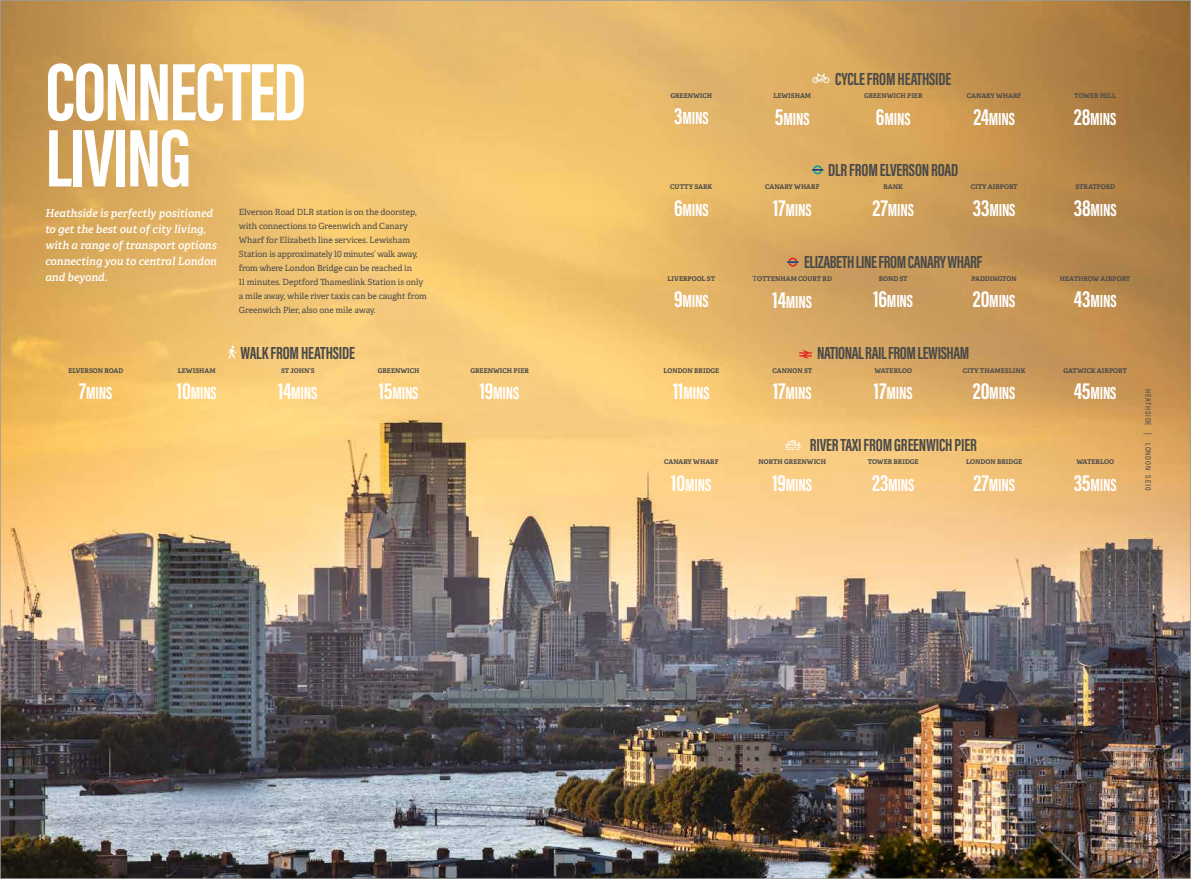
<style>
.page{position:relative;width:1191px;height:879px;background:#fff}
.page>*{position:absolute;margin:0;border:0;box-sizing:border-box;transform-origin:0 0}
.t1{font:700 84px/66px "Acumin Pro Extra Cond";letter-spacing:-.025em;color:#fff}
.t2{font:700 18px "Acumin Pro Extra Cond";letter-spacing:-.01em;color:#fff}
.t3{font:700 18px "Acumin Pro Extra Cond";letter-spacing:-.015em;color:#4a4a49}
.t4{font:italic 600 11px/16px "Adelle";color:#fff}
.t5{font:8.5px/14px "Adelle";letter-spacing:-.005em;color:#4a4a49}
.t6{font:500 8px "Acumin Pro Cond";letter-spacing:.1em;color:#4a4a49}
.t7{font:500 8px "Acumin Pro Cond";color:#fff}
.t8{font:700 6.5px "Adelle";color:#4a4a49}
.s1{font-size:24px}
.s2{font-weight:400;font-size:7px}
</style>
<div class="page">
<img style="left:2px;top:2px;width:1187px;height:875px">
<svg style="left:228px;top:346px;width:8px;height:12px"></svg>
<svg style="left:812px;top:74px;width:17px;height:9px"></svg>
<svg style="left:812px;top:165px;width:11px;height:9px"></svg>
<svg style="left:787px;top:258px;width:11px;height:9px"></svg>
<svg style="left:799px;top:350px;width:13px;height:8px"></svg>
<svg style="left:785px;top:440px;width:15px;height:10px"></svg>
<h1 class="t1" style="left:45px;top:58px;width:262px">CONNECTED<br>LIVING</h1>
<h3 class="t4" style="left:45px;top:205px;width:173px">Heathside is perfectly positioned to get the best out of city living, with a range of transport options connecting you to central London and beyond.</h3>
<p class="t5" style="left:239px;top:205px;width:190px">Elverson Road DLR station is on the doorstep, with connections to Greenwich and Canary Wharf for Elizabeth line services. Lewisham Station is approximately 10 minutes’ walk away, from where London Bridge can be reached in<br>11 minutes. Deptford Thameslink Station is only a mile away, while river taxis can be caught from Greenwich Pier, also one mile away.</p>
<h2 class="t3" style="left:240px;top:342px;width:116px">WALK FROM HEATHSIDE</h2>
<p class="t8" style="left:68px;top:366px;width:57px">ELVERSON ROAD</p>
<h2 class="t2" style="left:79px;top:382px;width:35px"><span class="s1">7</span>MINS</h2>
<p class="t8" style="left:178px;top:366px;width:39px">LEWISHAM</p>
<h2 class="t2" style="left:177px;top:382px;width:42px"><span class="s1">10</span>MINS</h2>
<p class="t8" style="left:281px;top:366px;width:35px">ST JOHN’S</p>
<h2 class="t2" style="left:278px;top:382px;width:41px"><span class="s1">14</span>MINS</h2>
<p class="t8" style="left:378px;top:366px;width:43px">GREENWICH</p>
<h2 class="t2" style="left:379px;top:382px;width:41px"><span class="s1">15</span>MINS</h2>
<p class="t8" style="left:470px;top:366px;width:60px">GREENWICH PIER</p>
<h2 class="t2" style="left:480px;top:382px;width:41px"><span class="s1">19</span>MINS</h2>
<h2 class="t3" style="left:835px;top:67px;width:118px">CYCLE FROM HEATHSIDE</h2>
<p class="t8" style="left:670px;top:91px;width:43px">GREENWICH</p>
<h2 class="t2" style="left:674px;top:107px;width:36px"><span class="s1">3</span>MINS</h2>
<p class="t8" style="left:773px;top:92px;width:39px">LEWISHAM</p>
<h2 class="t2" style="left:775px;top:107px;width:36px"><span class="s1">5</span>MINS</h2>
<p class="t8" style="left:864px;top:92px;width:60px">GREENWICH PIER</p>
<h2 class="t2" style="left:876px;top:107px;width:36px"><span class="s1">6</span>MINS</h2>
<p class="t8" style="left:967px;top:92px;width:56px">CANARY WHARF</p>
<h2 class="t2" style="left:973px;top:107px;width:43px"><span class="s1">24</span>MINS</h2>
<p class="t8" style="left:1074px;top:92px;width:43px">TOWER HILL</p>
<h2 class="t2" style="left:1074px;top:107px;width:44px"><span class="s1">28</span>MINS</h2>
<h2 class="t3" style="left:828px;top:159px;width:132px">DLR FROM ELVERSON ROAD</h2>
<p class="t8" style="left:670px;top:183px;width:44px">CUTTY SARK</p>
<h2 class="t2" style="left:674px;top:199px;width:36px"><span class="s1">6</span>MINS</h2>
<p class="t8" style="left:765px;top:183px;width:56px">CANARY WHARF</p>
<h2 class="t2" style="left:773px;top:199px;width:40px"><span class="s1">17</span>MINS</h2>
<p class="t8" style="left:883px;top:183px;width:21px">BANK</p>
<h2 class="t2" style="left:872px;top:199px;width:43px"><span class="s1">27</span>MINS</h2>
<p class="t8" style="left:970px;top:183px;width:49px">CITY AIRPORT</p>
<h2 class="t2" style="left:973px;top:199px;width:44px"><span class="s1">33</span>MINS</h2>
<p class="t8" style="left:1075px;top:183px;width:41px">STRATFORD</p>
<h2 class="t2" style="left:1073px;top:199px;width:44px"><span class="s1">38</span>MINS</h2>
<h2 class="t3" style="left:804px;top:250px;width:179px">ELIZABETH LINE FROM CANARY WHARF</h2>
<p class="t8" style="left:667px;top:274px;width:49px">LIVERPOOL ST</p>
<h2 class="t2" style="left:674px;top:290px;width:36px"><span class="s1">9</span>MINS</h2>
<p class="t8" style="left:752px;top:275px;width:81px"><span class="s2">T</span>OTTENHAM COURT RD</p>
<h2 class="t2" style="left:772px;top:291px;width:41px"><span class="s1">14</span>MINS</h2>
<p class="t8" style="left:878px;top:274px;width:31px">BOND ST</p>
<h2 class="t2" style="left:873px;top:290px;width:41px"><span class="s1">16</span>MINS</h2>
<p class="t8" style="left:971px;top:274px;width:47px">PADDINGTON</p>
<h2 class="t2" style="left:973px;top:290px;width:44px"><span class="s1">20</span>MINS</h2>
<p class="t8" style="left:1060px;top:274px;width:72px">HEATHROW AIRPORT</p>
<h2 class="t2" style="left:1073px;top:290px;width:44px"><span class="s1">43</span>MINS</h2>
<h2 class="t3" style="left:817px;top:342px;width:153px">NATIONAL RAIL FROM LEWISHAM</h2>
<p class="t8" style="left:663px;top:366px;width:57px">LONDON BRIDGE</p>
<h2 class="t2" style="left:673px;top:382px;width:38px"><span class="s1">11</span>MINS</h2>
<p class="t8" style="left:664px;top:458px;width:56px">CANARY WHARF</p>
<h2 class="t2" style="left:671px;top:473px;width:42px"><span class="s1">10</span>MINS</h2>
<p class="t8" style="left:772px;top:366px;width:41px">CANNON ST</p>
<h2 class="t2" style="left:773px;top:382px;width:40px"><span class="s1">17</span>MINS</h2>
<p class="t8" style="left:874px;top:366px;width:39px">WATERLOO</p>
<h2 class="t2" style="left:874px;top:382px;width:40px"><span class="s1">17</span>MINS</h2>
<p class="t8" style="left:962px;top:366px;width:65px">CITY THAMESLINK</p>
<h2 class="t2" style="left:973px;top:382px;width:44px"><span class="s1">20</span>MINS</h2>
<h2 class="t3" style="left:809px;top:434px;width:168px">RIVER TAXI FROM GREENWICH PIER</h2>
<p class="t8" style="left:758px;top:458px;width:69px">NORTH GREENWICH</p>
<h2 class="t2" style="left:772px;top:473px;width:41px"><span class="s1">19</span>MINS</h2>
<p class="t8" style="left:868px;top:458px;width:52px">TOWER BRIDGE</p>
<h2 class="t2" style="left:872px;top:473px;width:44px"><span class="s1">23</span>MINS</h2>
<p class="t8" style="left:966px;top:458px;width:57px">LONDON BRIDGE</p>
<h2 class="t2" style="left:973px;top:473px;width:43px"><span class="s1">27</span>MINS</h2>
<p class="t8" style="left:1063px;top:366px;width:65px">GATWICK AIRPORT</p>
<h2 class="t2" style="left:1073px;top:382px;width:44px"><span class="s1">45</span>MINS</h2>
<p class="t8" style="left:1076px;top:458px;width:39px">WATERLOO</p>
<h2 class="t2" style="left:1073px;top:473px;width:44px"><span class="s1">35</span>MINS</h2>
<p class="t6" style="left:1153px;top:389px;width:103px;rotate:90deg">HEATHSIDE | LONDON SE10</p>
<p class="t7" style="left:39px;top:831px;width:8px">14</p>
<p class="t7" style="left:1145px;top:831px;width:8px">15</p>
</div>
